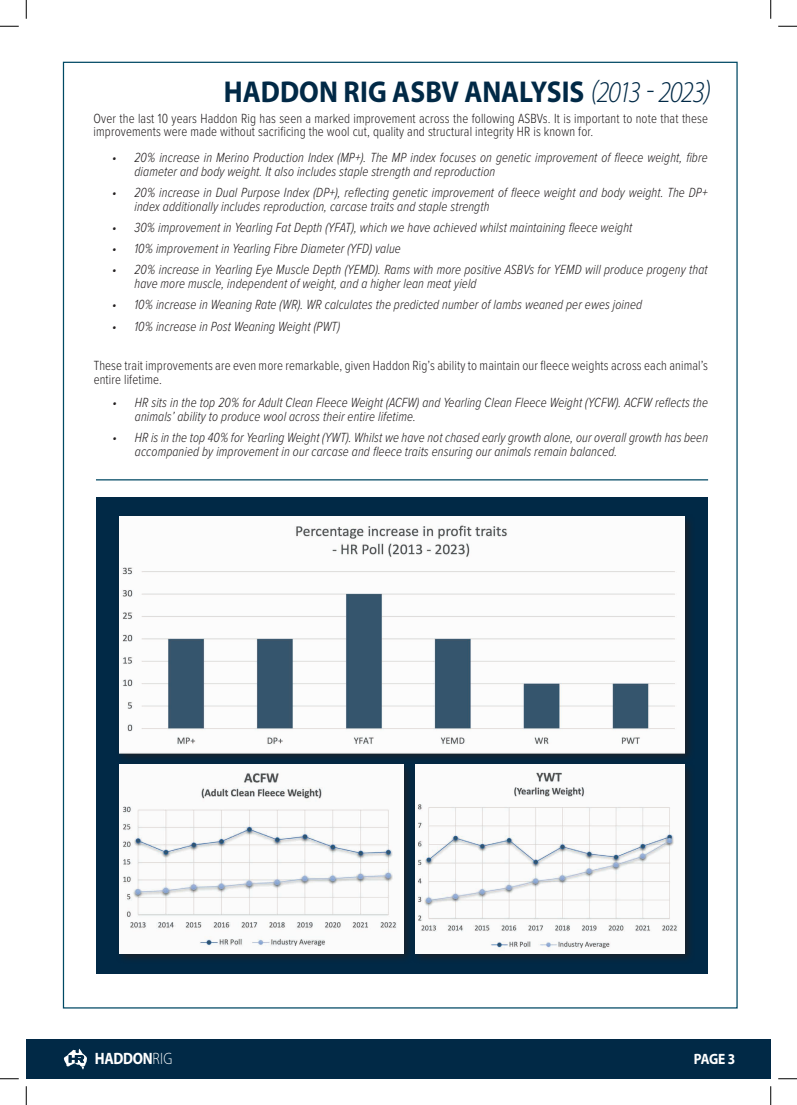
<style>
.page{position:relative;width:797px;height:1105px;background:#fff}
.page>*{position:absolute;margin:0;border:0;box-sizing:border-box;transform-origin:0 0}
.t1{font:700 30.25px "Myriad Pro";color:#012946;scale:.91 1}
.t2{font:700 16.5px "Myriad Pro";letter-spacing:-.02em;color:#fff;scale:.87 1}
.t3{font:700 15px "Myriad Pro";color:#fff;scale:.9 1}
.t4{font:italic 300 13.75px/13.8px "Proxima Nova Cond";letter-spacing:.01em;color:#231f20;scale:.93 1}
.t5{font:300 13.75px/13.8px "Proxima Nova Cond";letter-spacing:.01em;color:#231f20;scale:.93 1}
.s1{font-weight:300;font-style:italic}
.s2{font-weight:300}
</style>
<div class="page">
<div style="left:26px;top:1040px;width:744px;height:39px;background:#012946"></div>
<div style="left:96px;top:497px;width:611px;height:476px;background:#012946"></div>
<hr style="left:96px;top:479px;width:612px;height:1px;background:#004964">
<div style="left:115px;top:513px;width:580px;height:251px;background:#231f20;opacity:.75"></div>
<img style="left:119px;top:517px;width:565px;height:236px">
<div style="left:115px;top:761px;width:299px;height:203px;background:#231f20;opacity:.75"></div>
<img style="left:119px;top:765px;width:284px;height:188px">
<div style="left:411px;top:761px;width:284px;height:203px;background:#231f20;opacity:.75"></div>
<img style="left:415px;top:765px;width:269px;height:188px">
<svg style="left:64px;top:1049px;width:23px;height:20px"></svg>
<svg style="left:0;top:25px;width:19px;height:2px"></svg>
<svg style="left:778px;top:25px;width:19px;height:2px"></svg>
<svg style="left:0;top:1078px;width:19px;height:1px"></svg>
<svg style="left:778px;top:1078px;width:19px;height:1px"></svg>
<svg style="left:25px;top:0;width:2px;height:19px"></svg>
<svg style="left:25px;top:1086px;width:2px;height:19px"></svg>
<svg style="left:770px;top:0;width:1px;height:19px"></svg>
<svg style="left:770px;top:1086px;width:1px;height:19px"></svg>
<h1 class="t1" style="left:224px;top:72px;width:537px">HADDON RIG ASBV ANALYSIS <span class="s1">(2013 - 2023)</span></h1>
<p class="t5" style="left:94px;top:110px;width:662px">Over the last 10 years Haddon Rig has seen a marked improvement across the following ASBVs. It is important to note that these improvements were made without sacrificing the wool cut, quality and structural integrity HR is known for.</p>
<p class="t4" style="left:134px;top:150px;width:618px;text-indent:-23px">• 20% increase in Merino Production Index (MP+). The MP index focuses on genetic improvement of fleece weight, fibre diameter and body weight. It also includes staple strength and reproduction</p>
<p class="t4" style="left:134px;top:185px;width:617px;text-indent:-23px">• 20% increase in Dual Purpose Index (DP+), reflecting genetic improvement of fleece weight and body weight. The DP+ index additionally includes reproduction, carcase traits and staple strength</p>
<p class="t4" style="left:112px;top:220px;width:561px">• 30% improvement in Yearling Fat Depth (YFAT), which we have achieved whilst maintaining fleece weight</p>
<p class="t4" style="left:112px;top:241px;width:312px">• 10% improvement in Yearling Fibre Diameter (YFD) value</p>
<p class="t4" style="left:134px;top:262px;width:617px;text-indent:-23px">• 20% increase in Yearling Eye Muscle Depth (YEMD). Rams with more positive ASBVs for YEMD will produce progeny that have more muscle, independent of weight, and a higher lean meat yield</p>
<p class="t4" style="left:112px;top:297px;width:571px">• 10% increase in Weaning Rate (WR). WR calculates the predicted number of lambs weaned per ewes joined</p>
<p class="t4" style="left:112px;top:318px;width:247px">• 10% increase in Post Weaning Weight (PWT)</p>
<p class="t5" style="left:94px;top:358px;width:662px">These trait improvements are even more remarkable, given Haddon Rig’s ability to maintain our fleece weights across each animal’s entire lifetime.</p>
<p class="t4" style="left:135px;top:395px;width:617px;text-indent:-23px">• HR sits in the top 20% for Adult Clean Fleece Weight (ACFW) and Yearling Clean Fleece Weight (YCFW). ACFW reflects the animals’ ability to produce wool across their entire lifetime.</p>
<p class="t4" style="left:135px;top:430px;width:618px;text-indent:-23px">• HR is in the top 40% for Yearling Weight (YWT). Whilst we have not chased early growth alone, our overall growth has been accompanied by improvement in our carcase and fleece traits ensuring our animals remain balanced.</p>
<p class="t2" style="left:95px;top:1048px;width:91px">HADDON<span class="s2">RIG</span></p>
<p class="t3" style="left:694px;top:1049px;width:47px">PAGE 3</p>
</div>
